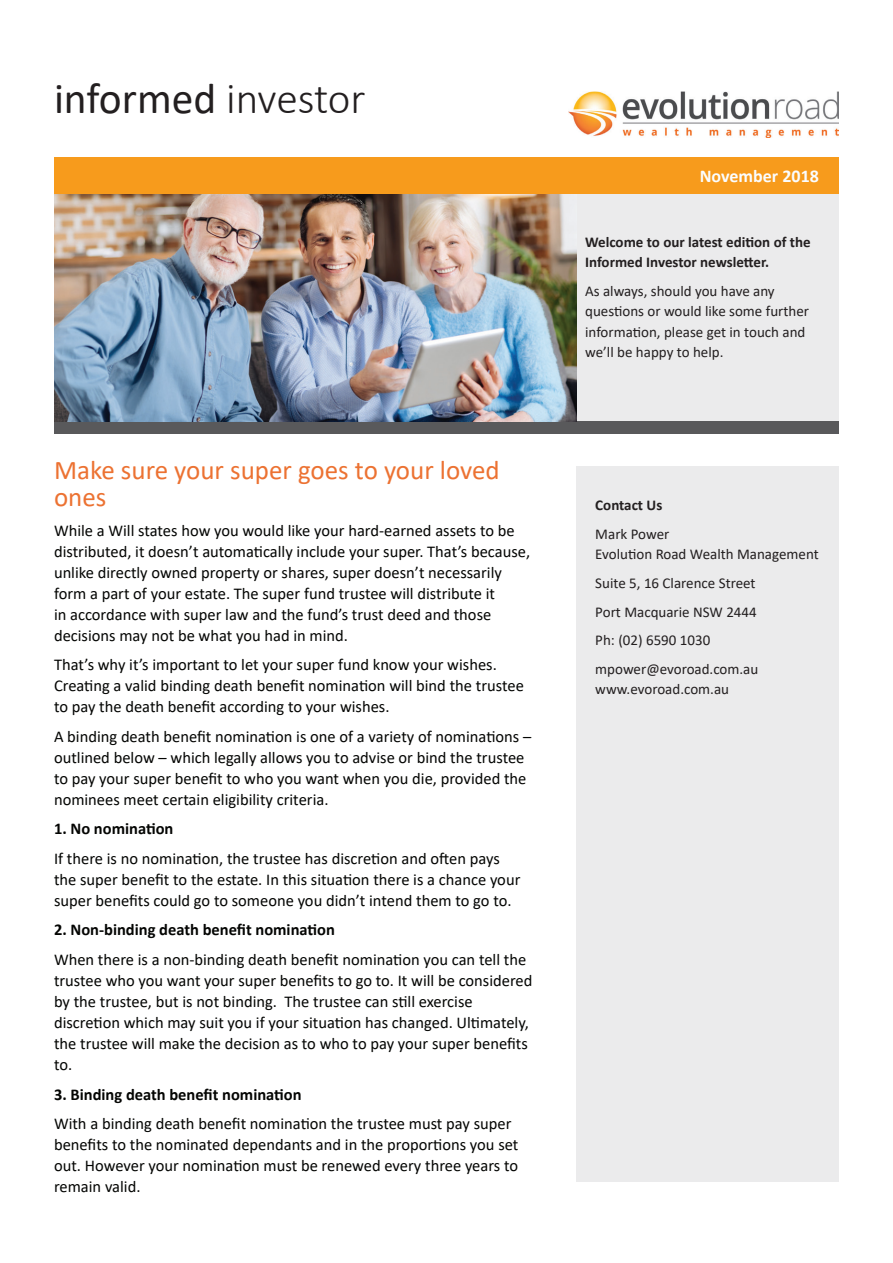
<style>
.page{position:relative;width:893px;height:1263px;background:#fff}
.page>*{position:absolute;margin:0;border:0;box-sizing:border-box;transform-origin:0 0}
.t1{font:43.5px "Calibri";color:#231f20}
.t2{font:27px/27px "Calibri";color:#ec7232}
.t3{font:700 18px "Calibri";color:#fbfdfe}
.t4{font:16.5px/21px "Calibri";color:#040503}
.t5{font:700 16.5px "Calibri";color:#040503}
.t6{font:15px/20.2px "Calibri";color:#231f20}
.t7{font:700 15px/20.2px "Calibri";color:#231f20}
.s1{font-weight:300}
</style>
<div class="page">
<div style="left:54px;top:157px;width:785px;height:37px;background:#f79b1c"></div>
<div style="left:577px;top:194px;width:262px;height:231px;background:#ebebec"></div>
<div style="left:54px;top:421px;width:785px;height:13px;background:#59595b"></div>
<div style="left:577px;top:466px;width:262px;height:716px;background:#ebebec"></div>
<img style="left:54px;top:194px;width:523px;height:227px">
<img style="left:569px;top:92px;width:270px;height:46px">
<h1 class="t1" style="left:54px;top:68px;width:313px">informed <span class="s1">investor</span></h1>
<h2 class="t2" style="left:54px;top:456px;width:447px">Make sure your super goes to your loved ones</h2>
<p class="t4" style="left:54px;top:519px;width:478px">While a Will states how you would like your hard-earned assets to be distributed, it doesn’t automatically include your super. That’s because, unlike directly owned property or shares, super doesn’t necessarily form a part of your estate. The super fund trustee will distribute it<br>in accordance with super law and the fund’s trust deed and those decisions may not be what you had in mind.</p>
<p class="t4" style="left:54px;top:654px;width:471px">That’s why it’s important to let your super fund know your wishes.<br>Creating a valid binding death benefit nomination will bind the trustee to pay the death benefit according to your wishes.</p>
<p class="t4" style="left:54px;top:725px;width:479px">A binding death benefit nomination is one of a variety of nominations – outlined below – which legally allows you to advise or bind the trustee to pay your super benefit to who you want when you die, provided the nominees meet certain eligibility criteria.</p>
<p class="t5" style="left:54px;top:817px;width:121px">1. No nomination</p>
<p class="t4" style="left:54px;top:847px;width:468px">If there is no nomination, the trustee has discretion and often pays the super benefit to the estate. In this situation there is a chance your super benefits could go to someone you didn’t intend them to go to.</p>
<p class="t5" style="left:54px;top:918px;width:282px">2. Non-binding death benefit nomination</p>
<p class="t4" style="left:54px;top:948px;width:480px">When there is a non-binding death benefit nomination you can tell the trustee who you want your super benefits to go to. It will be considered by the trustee, but is not binding. The trustee can still exercise discretion which may suit you if your situation has changed. Ultimately, the trustee will make the decision as to who to pay your super benefits to.</p>
<p class="t5" style="left:54px;top:1082px;width:249px">3. Binding death benefit nomination</p>
<p class="t4" style="left:54px;top:1112px;width:466px">With a binding death benefit nomination the trustee must pay super benefits to the nominated dependants and in the proportions you set out. However your nomination must be renewed every three years to remain valid.</p>
<p class="t3" style="left:700px;top:163px;width:121px">November 2018</p>
<p class="t7" style="left:585px;top:232px;width:227px">Welcome to our latest edition of the<br>Informed Investor newsletter.</p>
<p class="t6" style="left:585px;top:281px;width:225px">As always, should you have any questions or would like some further information, please get in touch and we’ll be happy to help.</p>
<p class="t7" style="left:595px;top:495px;width:69px">Contact Us</p>
<p class="t6" style="left:595px;top:523px;width:225px">Mark Power<br>Evolution Road Wealth Management</p>
<p class="t6" style="left:595px;top:568px;width:165px;line-height:28.8px">Suite 5, 16 Clarence Street<br>Port Macquarie NSW 2444<br>Ph: (02) 6590 1030 mpower@evoroad.com.au</p>
<p class="t6" style="left:595px;top:679px;width:135px">www.evoroad.com.au</p>
</div>
